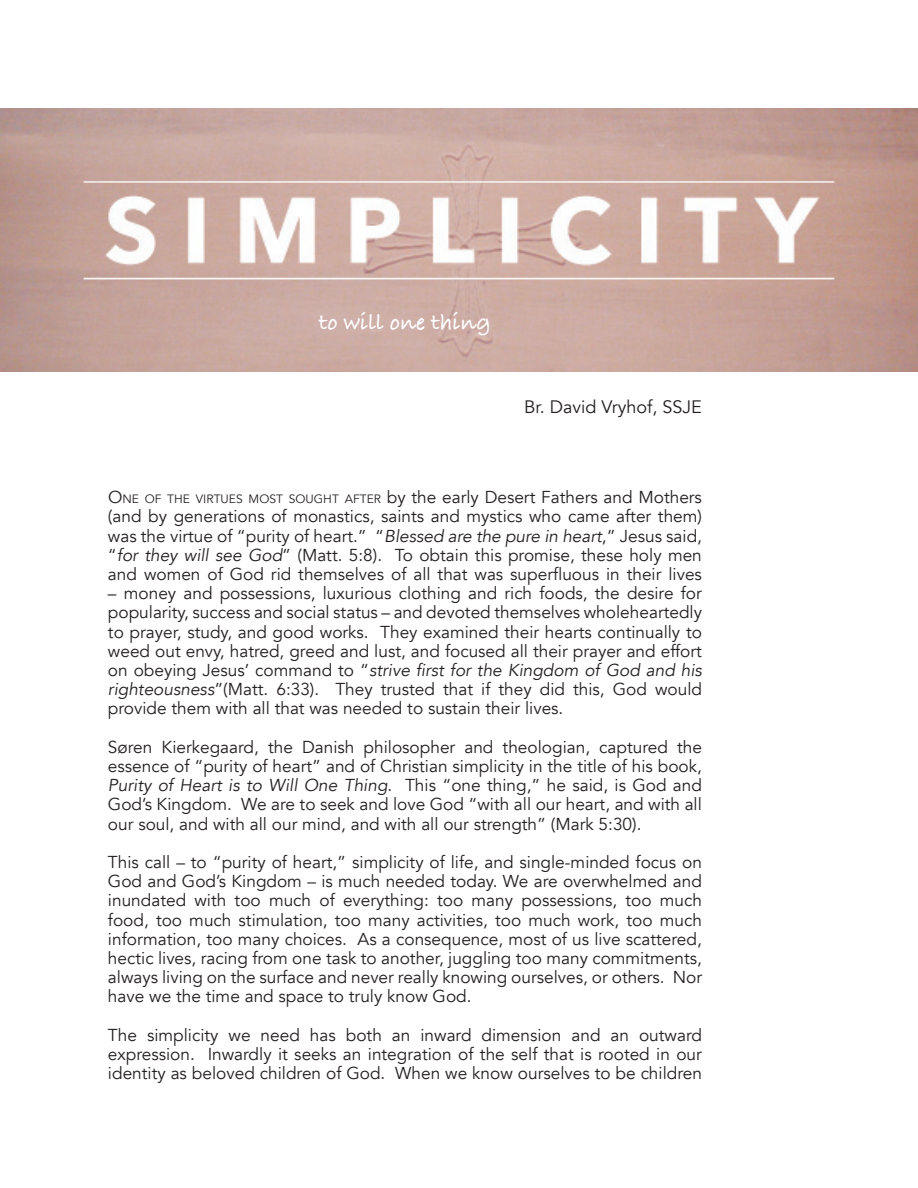
<style>
.page{position:relative;width:918px;height:1188px;background:#fff}
.page>*{position:absolute;margin:0;border:0;box-sizing:border-box;transform-origin:0 0}
.t1{font:700 24px "Bradley Hand ITCTT";color:#fff}
.t2{font:18px "Avenir";color:#231f20}
.t3{font:17.25px/19.2px "Avenir";color:#231f20;text-align:justify}
.s1{font-style:inherit}
.s2{font-size:12.15px}
.s3{font-style:italic}
</style>
<div class="page">
<img style="left:0;top:108px;width:918px;height:264px">
<h1 class="t1" style="left:319px;top:304px;width:173px">to will one thing</h1>
<p class="t2" style="left:524px;top:396px;width:179px">Br. David Vryhof, SSJE</p>
<p class="t3" style="left:108px;top:488px;width:596px"><span class="s1">O</span><span class="s2">NE OF THE VIRTUES MOST SOUGHT AFTER</span> by the early Desert Fathers and Mothers (and by generations of monastics, saints and mystics who came after them) was the virtue of “purity of heart.” “<span class="s3">Blessed are the pure in heart</span>,” Jesus said, “<span class="s3">for they will see God</span>” (Matt. 5:8). To obtain this promise, these holy men and women of God rid themselves of all that was superfluous in their lives</p>
<p class="t3" style="left:108px;top:584px;width:596px">– money and possessions, luxurious clothing and rich foods, the desire for popularity, success and social status – and devoted themselves wholeheartedly to prayer, study, and good works. They examined their hearts continually to weed out envy, hatred, greed and lust, and focused all their prayer and effort on obeying Jesus’ command to “<span class="s3">strive first for the Kingdom of God and his righteousness</span>”(Matt. 6:33). They trusted that if they did this, God would provide them with all that was needed to sustain their lives.</p>
<p class="t3" style="left:108px;top:738px;width:596px">Søren Kierkegaard, the Danish philosopher and theologian, captured the essence of “purity of heart” and of Christian simplicity in the title of his book, <span class="s3">Purity of Heart is to Will One Thing</span>. This “one thing,” he said, is God and God’s Kingdom. We are to seek and love God “with all our heart, and with all our soul, and with all our mind, and with all our strength” (Mark 5:30).</p>
<p class="t3" style="left:108px;top:853px;width:596px">This call – to “purity of heart,” simplicity of life, and single-minded focus on God and God’s Kingdom – is much needed today. We are overwhelmed and inundated with too much of everything: too many possessions, too much food, too much stimulation, too many activities, too much work, too much information, too many choices. As a consequence, most of us live scattered, hectic lives, racing from one task to another, juggling too many commitments, always living on the surface and never really knowing ourselves, or others. Nor have we the time and space to truly know God.</p>
<p class="t3" style="left:108px;top:1026px;width:596px">The simplicity we need has both an inward dimension and an outward expression. Inwardly it seeks an integration of the self that is rooted in our identity as beloved children of God. When we know ourselves to be children</p>
</div>
